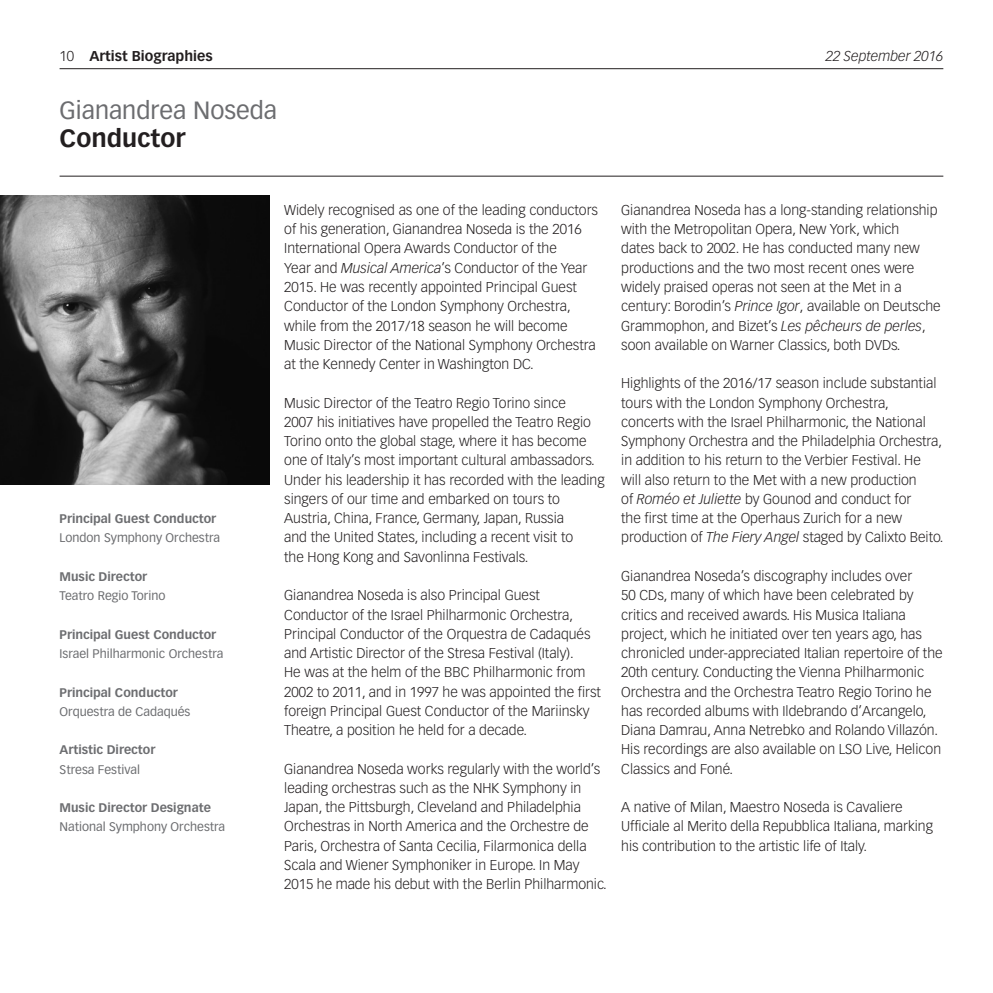
<style>
.page{position:relative;width:993px;height:993px;background:#fff}
.page>*{position:absolute;margin:0;border:0;box-sizing:border-box;transform-origin:0 0}
.Page_Titles{font:24.5px/28px "Vectora LT Std";color:#6c6d70}
.Body{font:300 14px/19.2px "Vectora LT Std";color:#231f20}
.Folios_Left{font:700 14px "Vectora LT Std";color:#231f20}
.Folios_Left-2{font:italic 300 14px "Vectora LT Std";color:#231f20}
.Side_notes_aligned{font:12.25px/19.2px "Vectora LT Std";color:#6c6d70}
.Side_notes_aligned-2{font:700 12.25px/19.2px "Vectora LT Std";color:#6c6d70}
.s1{font-weight:300}
.s2{font-weight:700;color:#231f20}
.s3{font-weight:400}
.s4{font-weight:700}
.s5{font-style:italic}
</style>
<div class="page">
<hr style="left:60px;top:176px;width:883px;height:1px;background:#231f20">
<hr style="left:60px;top:68px;width:883px;height:1px;background:#231f20">
<img style="left:0;top:195px;width:269px;height:289px">
<p class="Folios_Left" style="left:60px;top:47px;width:154px"><span class="s1">10</span> Artist Biographies</p>
<p class="Folios_Left-2" style="left:825px;top:47px;width:119px">22 September 2016</p>
<p class="Page_Titles" style="left:60px;top:96px;width:219px">Gianandrea Noseda<br><span class="s2">Conductor</span></p>
<p class="Side_notes_aligned-2" style="left:60px;top:509px;width:162px">Principal Guest Conductor<br><span class="s3">London Symphony Orchestra</span></p>
<p class="Side_notes_aligned" style="left:60px;top:567px;width:107px"><span class="s4">Music Director<br></span>Teatro Regio Torino</p>
<p class="Side_notes_aligned" style="left:60px;top:624px;width:165px"><span class="s4">Principal Guest Conductor<br></span>Israel Philharmonic Orchestra</p>
<p class="Side_notes_aligned" style="left:60px;top:682px;width:132px"><span class="s4">Principal Conductor<br></span>Orquestra de Cadaqués</p>
<p class="Side_notes_aligned-2" style="left:60px;top:740px;width:97px">Artistic Director<br><span class="s3">Stresa Festival</span></p>
<p class="Side_notes_aligned-2" style="left:60px;top:797px;width:153px">Music Director Designate</p>
<p class="Side_notes_aligned" style="left:60px;top:817px;width:167px">National Symphony Orchestra</p>
<p class="Body" style="left:284px;top:200px;width:315px">Widely recognised as one of the leading conductors of his generation, Gianandrea Noseda is the 2016<br>International Opera Awards Conductor of the<br>Year and <span class="s5">Musical America</span>’s Conductor of the Year 2015. He was recently appointed Principal Guest Conductor of the London Symphony Orchestra, while from the 2017/18 season he will become Music Director of the National Symphony Orchestra at the Kennedy Center in Washington DC.</p>
<p class="Body" style="left:284px;top:393px;width:322px">Music Director of the Teatro Regio Torino since<br>2007 his initiatives have propelled the Teatro Regio Torino onto the global stage, where it has become one of Italy’s most important cultural ambassadors.<br>Under his leadership it has recorded with the leading singers of our time and embarked on tours to Austria, China, France, Germany, Japan, Russia<br>and the United States, including a recent visit to<br>the Hong Kong and Savonlinna Festivals.</p>
<p class="Body" style="left:284px;top:585px;width:318px">Gianandrea Noseda is also Principal Guest Conductor of the Israel Philharmonic Orchestra, Principal Conductor of the Orquestra de Cadaqués and Artistic Director of the Stresa Festival (Italy).<br>He was at the helm of the BBC Philharmonic from 2002 to 2011, and in 1997 he was appointed the first foreign Principal Guest Conductor of the Mariinsky Theatre, a position he held for a decade.</p>
<p class="Body" style="left:284px;top:759px;width:324px">Gianandrea Noseda works regularly with the world’s leading orchestras such as the NHK Symphony in Japan, the Pittsburgh, Cleveland and Philadelphia Orchestras in North America and the Orchestre de Paris, Orchestra of Santa Cecilia, Filarmonica della Scala and Wiener Symphoniker in Europe. In May 2015 he made his debut with the Berlin Philharmonic.</p>
<p class="Body" style="left:621px;top:200px;width:321px">Gianandrea Noseda has a long-standing relationship with the Metropolitan Opera, New York, which<br>dates back to 2002. He has conducted many new productions and the two most recent ones were widely praised operas not seen at the Met in a century: Borodin’s <span class="s5">Prince Igor</span>, available on Deutsche Grammophon, and Bizet’s <span class="s5">Les pêcheurs de perles</span>, soon available on Warner Classics, both DVDs.</p>
<p class="Body" style="left:621px;top:374px;width:324px">Highlights of the 2016/17 season include substantial tours with the London Symphony Orchestra, concerts with the Israel Philharmonic, the National Symphony Orchestra and the Philadelphia Orchestra, in addition to his return to the Verbier Festival. He will also return to the Met with a new production<br>of <span class="s5">Roméo et Juliette</span> by Gounod and conduct for<br>the first time at the Operhaus Zurich for a new production of <span class="s5">The Fiery Angel</span> staged by Calixto Beito.</p>
<p class="Body" style="left:621px;top:566px;width:323px">Gianandrea Noseda’s discography includes over<br>50 CDs, many of which have been celebrated by critics and received awards. His Musica Italiana project, which he initiated over ten years ago, has chronicled under-appreciated Italian repertoire of the 20th century. Conducting the Vienna Philharmonic Orchestra and the Orchestra Teatro Regio Torino he has recorded albums with Ildebrando d’Arcangelo, Diana Damrau, Anna Netrebko and Rolando Villazón.<br>His recordings are also available on LSO Live, Helicon Classics and Foné.</p>
<p class="Body" style="left:621px;top:797px;width:313px">A native of Milan, Maestro Noseda is Cavaliere<br>Ufficiale al Merito della Repubblica Italiana, marking his contribution to the artistic life of Italy.</p>
</div>
